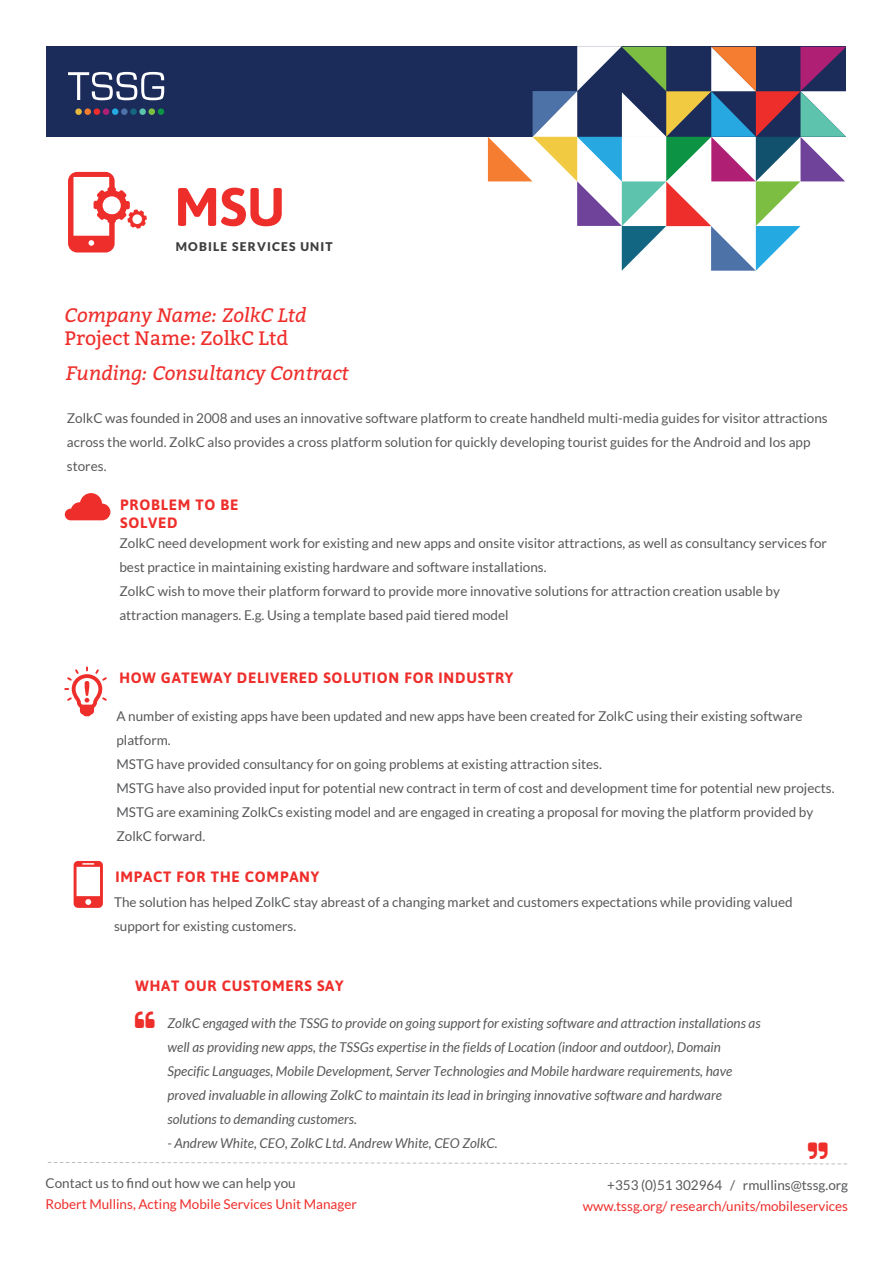
<style>
.page{position:relative;width:893px;height:1263px;background:#fff}
.page>*{position:absolute;margin:0;border:0;box-sizing:border-box;transform-origin:0 0}
.t1{font:700 54px "Asap";color:#ee2e2b}
.t2{font:italic 19.5px/23.1px "Bitter";color:#ee2e2b}
.t3{font:700 15px/18px "Asap";letter-spacing:.05em;color:#ee2e2b}
.t4{font:13.5px/24px "Lato";color:#57585a}
.t5{font:italic 13.5px/24px "Lato";color:#57585a}
.t6{font:13.5px/21px "Lato";color:#ee2e2b}
.t7{font:900 12px "Lato";letter-spacing:.1em;color:#3e3e3f}
.s1{font-style:normal}
.s2{font-style:inherit}
.s3{color:#57585a}
</style>
<div class="page">
<svg style="left:65px;top:493px;width:45px;height:27px"></svg>
<svg style="left:64px;top:666px;width:43px;height:50px"></svg>
<div style="left:47px;top:47px;width:799px;height:90px;background:#1b2b5a"></div>
<svg style="left:488px;top:46px;width:358px;height:225px"></svg>
<div style="left:112px;top:108px;width:6px;height:7px;background:#24aae1;border-radius:50%"></div>
<div style="left:75px;top:108px;width:7px;height:7px;background:#e5b93e;border-radius:50%"></div>
<div style="left:84px;top:108px;width:7px;height:7px;background:#f47d32;border-radius:50%"></div>
<div style="left:94px;top:108px;width:6px;height:7px;background:#ee2c2b;border-radius:50%"></div>
<div style="left:158px;top:108px;width:6px;height:7px;background:#0d9344;border-radius:50%"></div>
<div style="left:139px;top:108px;width:7px;height:7px;background:#5dc3ad;border-radius:50%"></div>
<div style="left:130px;top:108px;width:7px;height:7px;background:#156781;border-radius:50%"></div>
<div style="left:148px;top:108px;width:7px;height:7px;background:#7cbe42;border-radius:50%"></div>
<div style="left:121px;top:108px;width:7px;height:7px;background:#4c72a8;border-radius:50%"></div>
<div style="left:103px;top:108px;width:6px;height:7px;background:#af2075;border-radius:50%"></div>
<svg style="left:68px;top:72px;width:96px;height:28px"></svg>
<svg style="left:68px;top:172px;width:79px;height:80px"></svg>
<svg style="left:74px;top:861px;width:29px;height:47px"></svg>
<svg style="left:47px;top:1162px;width:800px;height:3px"></svg>
<p class="t1" style="left:174px;top:175px;width:112px">MSU</p>
<p class="t7" style="left:176px;top:240px;width:158px">MOBILE SERVICES UNIT</p>
<p class="t2" style="left:65px;top:303px;width:243px">Company Name: ZolkC Ltd<br><span class="s1">Project Name: ZolkC Ltd</span></p>
<p class="t2" style="left:66px;top:361px;width:284px">Funding: Consultancy Contract</p>
<p class="t4" style="left:67px;top:406px;width:762px">ZolkC was founded in 2008 and uses an innovative software platform to create handheld multi-media guides for visitor attractions across the world. ZolkC also provides a cross platform solution for quickly developing tourist guides for the Android and Ios app stores.</p>
<p class="t3" style="left:120px;top:495px;width:120px">PROBLEM TO BE<br>SOLVED</p>
<p class="t4" style="left:119px;top:531px;width:709px">ZolkC need development work for existing and new apps and onsite visitor attractions, as well as consultancy services for best practice in maintaining existing hardware and software installations.<br>ZolkC wish to move their platform forward to provide more innovative solutions for attraction creation usable by attraction managers. E.g. Using a template based paid tiered model</p>
<p class="t3" style="left:119px;top:668px;width:396px">HOW GATEWAY DELIVERED SOLUTION FOR INDUSTRY</p>
<p class="t4" style="left:116px;top:704px;width:719px">A number of existing apps have been updated and new apps have been created for ZolkC using their existing software platform.<br>MSTG have provided consultancy for on going problems at existing attraction sites.<br>MSTG have also provided input for potential new contract in term of cost and development time for potential new projects.<br>MSTG are examining ZolkCs existing model and are engaged in creating a proposal for moving the platform provided by ZolkC forward.</p>
<p class="t3" style="left:116px;top:867px;width:205px">IMPACT FOR THE COMPANY</p>
<p class="t4" style="left:114px;top:890px;width:680px">The solution has helped ZolkC stay abreast of a changing market and customers expectations while providing valued support for existing customers<span class="s2">.</span></p>
<p class="t3" style="left:135px;top:976px;width:210px">WHAT OUR CUSTOMERS SAY</p>
<p class="t5" style="left:168px;top:1012px;width:595px">ZolkC engaged with the TSSG to provide on going support for existing software and attraction installations as well as providing new apps, the TSSGs expertise in the fields of Location (indoor and outdoor), Domain Specific Languages, Mobile Development, Server Technologies and Mobile hardware requirements, have proved invaluable in allowing ZolkC to maintain its lead in bringing innovative software and hardware solutions to demanding customers.</p>
<p class="t5" style="left:168px;top:1132px;width:332px">- Andrew White, CEO, ZolkC Ltd. Andrew White, CEO ZolkC.</p>
<p class="t6" style="left:45px;top:1172px;width:313px"><span class="s3">Contact us to find out how we can help you<br></span>Robert Mullins, Acting Mobile Services Unit Manager</p>
<p class="t6" style="left:583px;top:1174px;width:267px;text-align:right"><span class="s3">+353 (0)51 302964 / rmullins@tssg.org </span>www.tssg.org/ research/units/mobileservices</p>
</div>
